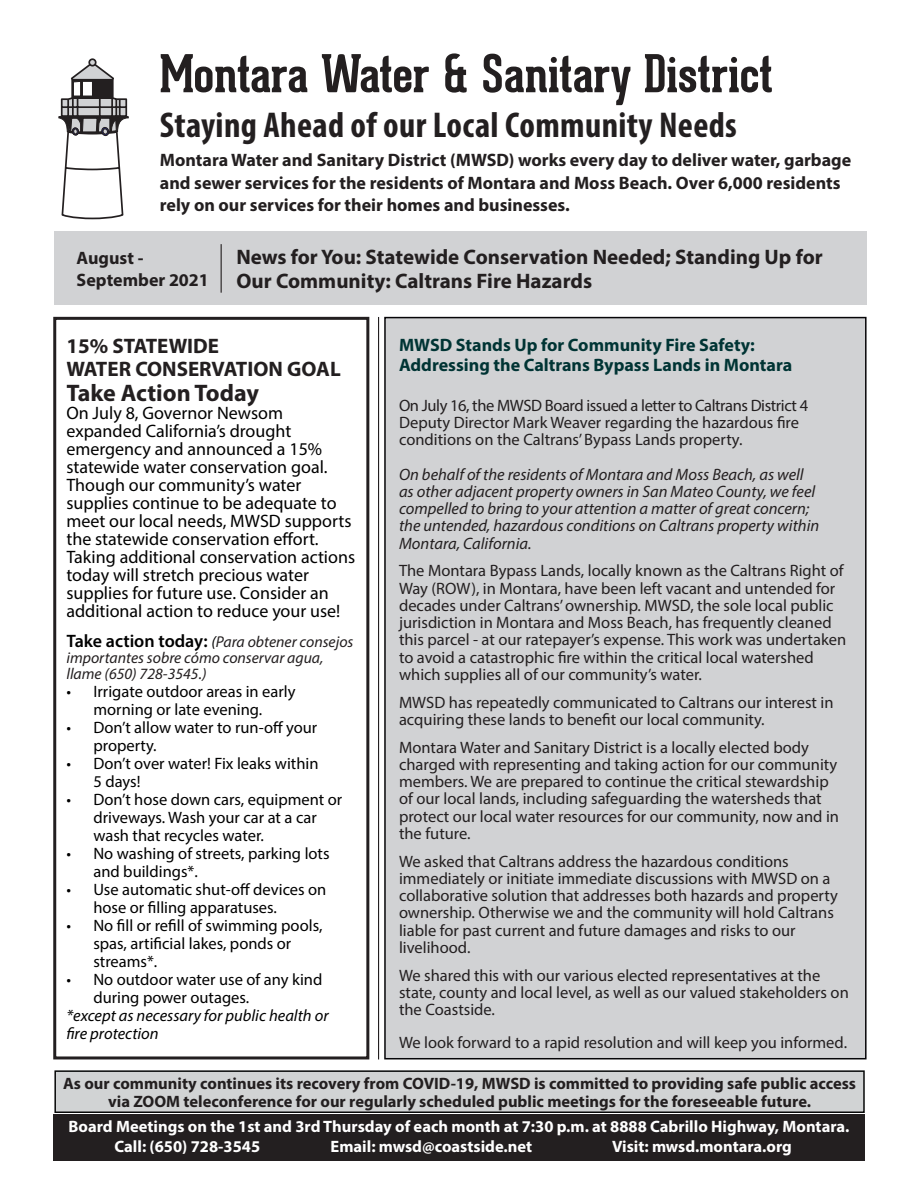
<style>
.page{position:relative;width:918px;height:1188px;background:#fff}
.page>*{position:absolute;margin:0;border:0;box-sizing:border-box;transform-origin:0 0}
.t1{font:700 51px "Geared Slab";color:#231f20}
.t2{font:700 condensed 36px "Myriad Pro";letter-spacing:.01em;color:#231f20}
.t3{font:700 24px "Myriad Pro";color:#231f20}
.t4{font:700 21px/24px "Myriad Pro";color:#231f20}
.t5{font:18px/18px "Myriad Pro";color:#000101}
.t6{font:700 18px/22.5px "Myriad Pro";color:#231f20}
.t7{font:700 18px/19.5px "Myriad Pro";color:#003434}
.t8{font:16.5px/17.2px "Myriad Pro";color:#231f20}
.t9{font:16.5px/18px "Myriad Pro";color:#000101}
.t10{font:italic 16.5px/17.2px "Myriad Pro";color:#231f20}
.t11{font:700 16.5px/18px "Myriad Pro";color:#231f20;text-align:center}
.t12{font:700 16.5px/19.8px "Myriad Pro";color:#fff}
.t13{font:italic 16.5px/18px "Myriad Pro";color:#000101}
.t14{font:italic 15.75px/15.8px "Myriad Pro";color:#231f20}
.s1{font-weight:600;font-style:normal;font-size:18px;color:#000101}
.s2{color:#000101}
</style>
<div class="page">
<svg style="left:58px;top:65px;width:71px;height:155px"></svg>
<div style="left:102px;top:128px;width:6px;height:7px;border:1px solid #231f20;border-radius:2px"></div>
<div style="left:89px;top:59px;width:7px;height:7px;background:#d1d2d4;border-radius:50%"></div>
<div style="left:88px;top:58px;width:9px;height:9px;border:2px solid #231f20;border-radius:50%"></div>
<div style="left:56px;top:232px;width:811px;height:73px;background:#d1d2d4"></div>
<div style="left:53px;top:1114px;width:812px;height:47px;background:#231f20"></div>
<hr style="left:221px;top:244px;width:1px;height:49px;background:#231f20">
<div style="left:53px;top:317px;width:316px;height:742px;border:3px solid #231f20"></div>
<div style="left:55px;top:1071px;width:809px;height:41px;background:#d1d3d4"></div>
<div style="left:54px;top:1070px;width:811px;height:43px;border:2px solid #060707"></div>
<div style="left:384px;top:317px;width:483px;height:742px;background:#d1d2d4;border:2px solid #060508"></div>
<hr style="left:378px;top:317px;width:1px;height:742px;background:#231f20">
<p class="t1" style="left:160px;top:42px;width:614px">Montara Water &amp; Sanitary District</p>
<p class="t2" style="left:160px;top:102px;width:579px">Staying Ahead of our Local Community Needs</p>
<p class="t6" style="left:160px;top:148px;width:693px">Montara Water and Sanitary District (MWSD) works every day to deliver water, garbage and sewer services for the residents of Montara and Moss Beach. Over 6,000 residents rely on our services for their homes and businesses.</p>
<p class="t6" style="left:77px;top:247px;width:134px;line-height:21.6px">August -<br>September 2021</p>
<p class="t4" style="left:236px;top:245px;width:588px">News for You: Statewide Conservation Needed; Standing Up for<br>Our Community: Caltrans Fire Hazards</p>
<p class="t7" style="left:399px;top:335px;width:395px">MWSD Stands Up for Community Fire Safety:<br>Addressing the Caltrans Bypass Lands in Montara</p>
<p class="t8" style="left:399px;top:396px;width:411px">On July 16, the MWSD Board issued a letter to Caltrans District 4<br>Deputy Director Mark Weaver regarding the hazardous fire conditions on the Caltrans’ Bypass Lands property.</p>
<p class="t10" style="left:399px;top:465px;width:422px">On behalf of the residents of Montara and Moss Beach, as well as other adjacent property owners in San Mateo County, we feel compelled to bring to your attention a matter of great concern; the untended, hazardous conditions on Caltrans property within Montara, California.</p>
<p class="t8" style="left:399px;top:562px;width:449px">The Montara Bypass Lands, locally known as the Caltrans Right of Way (ROW), in Montara, have been left vacant and untended for decades under Caltrans’ ownership. MWSD, the sole local public jurisdiction in Montara and Moss Beach, has frequently cleaned this parcel - at our ratepayer’s expense. This work was undertaken to avoid a catastrophic fire within the critical local watershed which supplies all of our community’s water.</p>
<p class="t8" style="left:399px;top:693px;width:436px">MWSD has repeatedly communicated to Caltrans our interest in acquiring these lands to benefit our local community.</p>
<p class="t8" style="left:399px;top:738px;width:442px">Montara Water and Sanitary District is a locally elected body charged with representing and taking action for our community members. We are prepared to continue the critical stewardship of our local lands, including safeguarding the watersheds that protect our local water resources for our community, now and in the future.</p>
<p class="t8" style="left:399px;top:852px;width:440px">We asked that Caltrans address the hazardous conditions immediately or initiate immediate discussions with MWSD on a collaborative solution that addresses both hazards and property ownership. Otherwise we and the community will hold Caltrans liable for past current and future damages and risks to our livelihood.</p>
<p class="t8" style="left:399px;top:966px;width:451px">We shared this with our various elected representatives at the state, county and local level, as well as our valued stakeholders on the Coastside.</p>
<p class="t8" style="left:399px;top:1034px;width:450px">We look forward to a rapid resolution and will keep you informed.</p>
<p class="t4" style="left:66px;top:334px;width:276px;line-height:22.5px">15% STATEWIDE<br>WATER CONSERVATION GOAL</p>
<p class="t3" style="left:66px;top:378px;width:194px">Take Action Today</p>
<p class="t5" style="left:66px;top:404px;width:290px">On July 8, Governor Newsom expanded California’s drought emergency and announced a 15% statewide water conservation goal.<br>Though our community’s water supplies continue to be adequate to meet our local needs, MWSD supports the statewide conservation effort.<br>Taking additional conservation actions today will stretch precious water supplies for future use. Consider an additional action to reduce your use!</p>
<p class="t14" style="left:66px;top:634px;width:289px"><span class="s1">Take action today:</span> <span class="s2">(</span>Para obtener consejos importantes sobre cómo conservar agua, llame (650) 728-3545.)</p>
<p class="t9" style="left:66px;top:682px;width:231px;text-align:center">• Irrigate outdoor areas in early morning or late evening.</p>
<p class="t9" style="left:93px;top:718px;width:225px;text-indent:-27px">• Don’t allow water to run-off your property.</p>
<p class="t9" style="left:93px;top:754px;width:227px;text-indent:-27px">• Don’t over water! Fix leaks within<br>5 days!</p>
<p class="t9" style="left:93px;top:790px;width:250px;text-indent:-27px">• Don’t hose down cars, equipment or driveways. Wash your car at a car wash that recycles water.</p>
<p class="t9" style="left:93px;top:844px;width:238px;text-indent:-27px">• No washing of streets, parking lots and buildings*.</p>
<p class="t9" style="left:93px;top:880px;width:235px;text-indent:-27px">• Use automatic shut-off devices on hose or filling apparatuses.</p>
<p class="t9" style="left:93px;top:916px;width:231px;text-indent:-27px">• No fill or refill of swimming pools, spas, artificial lakes, ponds or streams*.</p>
<p class="t9" style="left:93px;top:970px;width:231px;text-indent:-27px">• No outdoor water use of any kind during power outages.</p>
<p class="t13" style="left:66px;top:1006px;width:264px">*except as necessary for public health or fire protection</p>
<p class="t11" style="left:63px;top:1074px;width:794px">As our community continues its recovery from COVID-19, MWSD is committed to providing safe public access via ZOOM teleconference for our regularly scheduled public meetings for the foreseeable future.</p>
<p class="t12" style="left:115px;top:1116px;width:736px;text-indent:-46px">Board Meetings on the 1st and 3rd Thursday of each month at 7:30 p.m. at 8888 Cabrillo Highway, Montara.<br>Call: (650) 728-3545</p>
<p class="t12" style="left:331px;top:1136px;width:203px">Email: mwsd@coastside.net</p>
<p class="t12" style="left:612px;top:1136px;width:181px">Visit: mwsd.montara.org</p>
</div>
